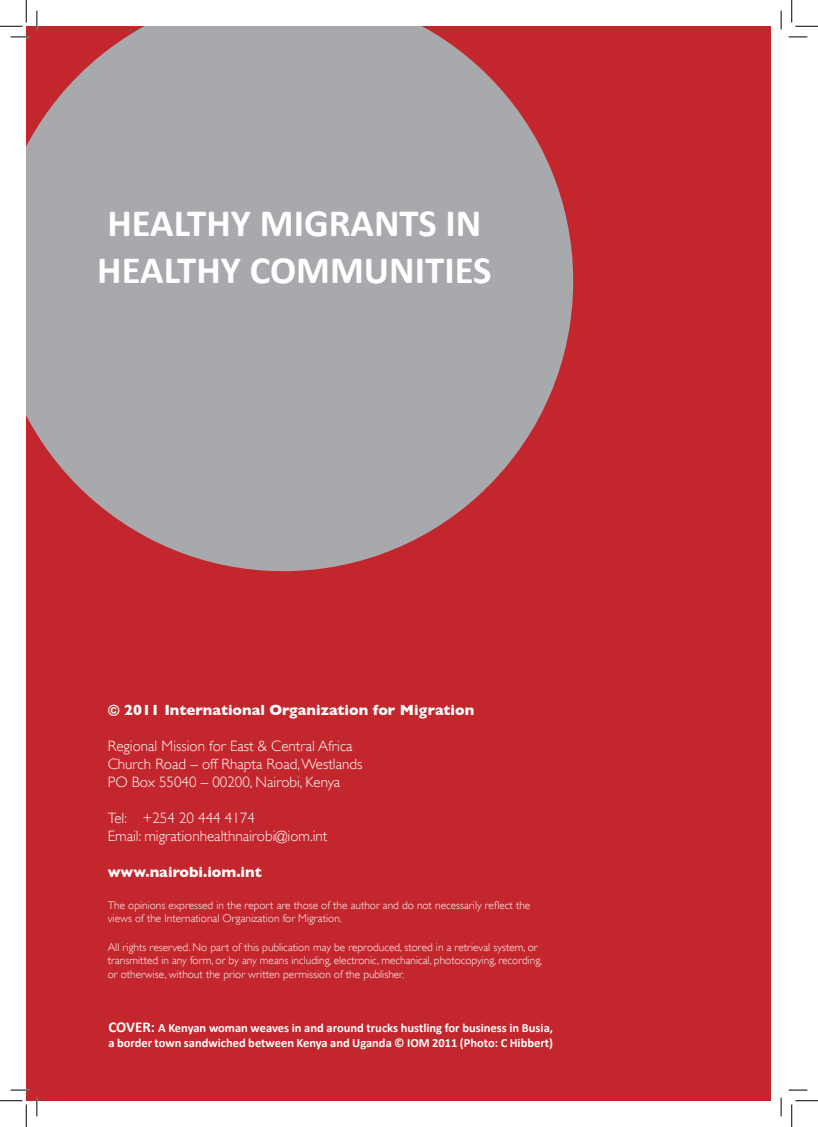
<style>
.page{position:relative;width:818px;height:1127px;background:#fff}
.page>*{position:absolute;margin:0;border:0;box-sizing:border-box;transform-origin:0 0}
.t1{font:700 38.75px "Calibri";color:#fff}
.t2{font:300 15px "Gill Sans";color:#fff}
.t3{font:700 15px "Gill Sans";color:#fff}
.t4{font:700 12.5px/15px "Calibri";color:#fff}
.t5{font:300 11.25px/13.5px "Gill Sans";color:#fff}
.s1{font-size:15px}
</style>
<div class="page">
<div style="left:26px;top:26px;width:744px;height:1074px;background:#c3262c"></div>
<svg style="left:26px;top:26px;width:547px;height:545px;fill:#a8a9ad"></svg>
<svg style="left:11px;top:36px;width:18px;height:2px"></svg>
<svg style="left:788px;top:36px;width:19px;height:2px"></svg>
<svg style="left:11px;top:1089px;width:18px;height:1px"></svg>
<svg style="left:788px;top:1089px;width:19px;height:1px"></svg>
<svg style="left:36px;top:11px;width:2px;height:18px"></svg>
<svg style="left:36px;top:1097px;width:2px;height:18px"></svg>
<svg style="left:780px;top:11px;width:2px;height:18px"></svg>
<svg style="left:780px;top:1097px;width:2px;height:18px"></svg>
<svg style="left:0;top:0;width:27px;height:27px"></svg>
<svg style="left:0;top:1100px;width:27px;height:26px"></svg>
<svg style="left:791px;top:0;width:27px;height:27px"></svg>
<svg style="left:791px;top:1100px;width:27px;height:26px"></svg>
<p class="t1" style="left:107px;top:199px;width:376px">HEALTHY MIGRANTS IN</p>
<p class="t1" style="left:97px;top:246px;width:396px">HEALTHY COMMUNITIES</p>
<p class="t3" style="left:108px;top:701px;width:368px">© 2011 International Organization for Migration</p>
<p class="t2" style="left:108px;top:737px;width:246px">Regional Mission for East &amp; Central Africa</p>
<p class="t2" style="left:108px;top:755px;width:256px">Church Road – off Rhapta Road, Westlands</p>
<p class="t2" style="left:108px;top:773px;width:234px">PO Box 55040 – 00200, Nairobi, Kenya</p>
<p class="t2" style="left:108px;top:809px;width:149px">Tel: +254 20 444 4174</p>
<p class="t2" style="left:108px;top:827px;width:221px">Email: migrationhealthnairobi@iom.int</p>
<p class="t3" style="left:108px;top:863px;width:156px">www.nairobi.iom.int</p>
<p class="t5" style="left:108px;top:898px;width:424px">The opinions expressed in the report are those of the author and do not necessarily reflect the views of the International Organization for Migration.</p>
<p class="t5" style="left:108px;top:940px;width:436px">All rights reserved. No part of this publication may be reproduced, stored in a retrieval system, or transmitted in any form, or by any means including, electronic, mechanical, photocopying, recording, or otherwise, without the prior written permission of the publisher.</p>
<p class="t4" style="left:108px;top:1019px;width:446px"><span class="s1">COVER:</span> A Kenyan woman weaves in and around trucks hustling for business in Busia, a border town sandwiched between Kenya and Uganda © IOM 2011 (Photo: C Hibbert)</p>
</div>
